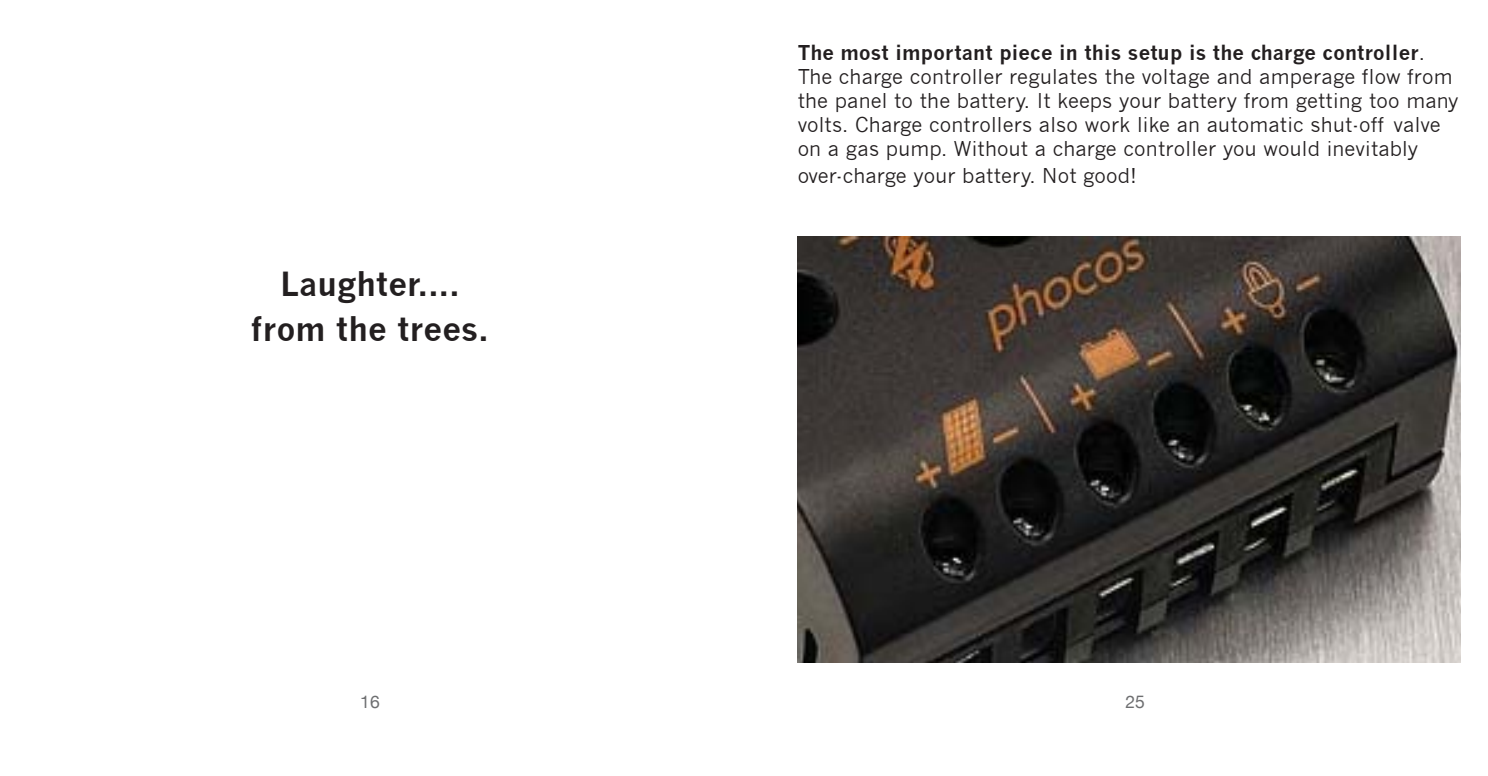
<style>
.page{position:relative;width:1488px;height:776px;background:#fff}
.page>*{position:absolute;margin:0;border:0;box-sizing:border-box;transform-origin:0 0}
.t1{font:700 32.5px/45px "News Gothic";letter-spacing:.01em;color:#231f20;text-align:center}
.t2{font:20px/24px "News Gothic";letter-spacing:.01em;color:#231f20}
.t3{font:17.5px "Helvetica Neue";color:#6d6e70}
.s1{font-weight:700}
</style>
<div class="page">
<img style="left:797px;top:237px;width:663px;height:426px">
<h1 class="t1" style="left:251px;top:261px;width:239px">Laughter.... from the trees.</h1>
<p class="t3" style="left:360px;top:691px;width:21px">16</p>
<p class="t2" style="left:797px;top:40px;width:662px"><span class="s1">The most important piece in this setup is the charge controller</span>.<br>The charge controller regulates the voltage and amperage flow from the panel to the battery. It keeps your battery from getting too many volts. Charge controllers also work like an automatic shut-off valve on a gas pump. Without a charge controller you would inevitably</p>
<p class="t2" style="left:797px;top:163px;width:340px">over-charge your battery. Not good!</p>
<p class="t3" style="left:1125px;top:691px;width:21px">25</p>
</div>
